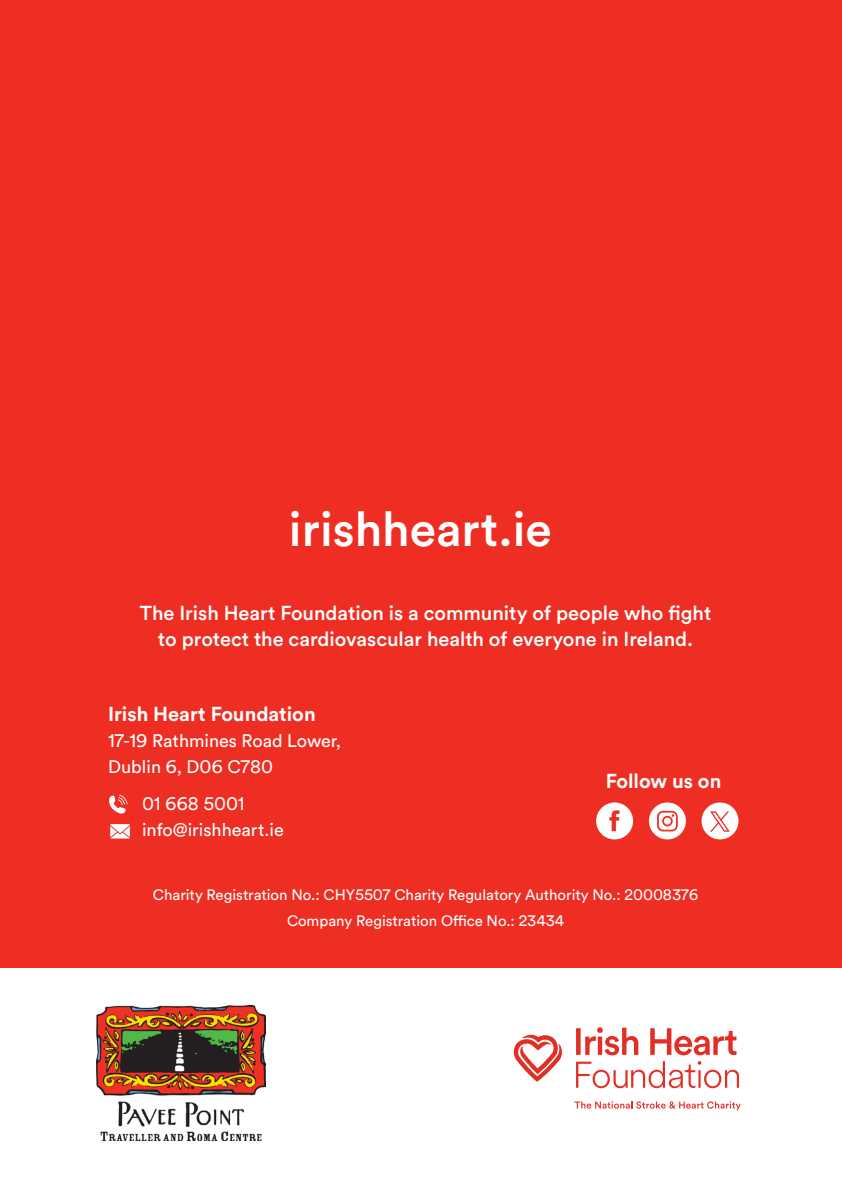
<style>
.page{position:relative;width:842px;height:1191px;background:#fff}
.page>*{position:absolute;margin:0;border:0;box-sizing:border-box;transform-origin:0 0}
.t1{font:500 48px "Circular Air Pro";color:#fff}
.t2{font:500 20px/26px "Circular Air Pro";color:#fff;text-align:center}
.t3{font:700 20px "Circular Air Pro";color:#fff}
.t4{font:18px/26px "Circular Air Pro";color:#fff}
.t5{font:15px/26px "Circular Air Pro";color:#fff;text-align:center}
</style>
<div class="page">
<div style="left:0;top:0;width:842px;height:967px;background:#ee2e22"></div>
<svg style="left:110px;top:824px;width:20px;height:14px"></svg>
<svg style="left:109px;top:794px;width:19px;height:19px"></svg>
<div style="left:701px;top:802px;width:37px;height:37px;background:#fff;border-radius:50%"></div>
<div style="left:596px;top:802px;width:37px;height:37px;background:#fff;border-radius:50%"></div>
<svg style="left:609px;top:810px;width:11px;height:21px"></svg>
<div style="left:649px;top:802px;width:37px;height:37px;background:#fff;border-radius:50%"></div>
<svg style="left:657px;top:811px;width:21px;height:20px"></svg>
<svg style="left:710px;top:811px;width:20px;height:20px"></svg>
<svg style="left:574px;top:1101px;width:167px;height:9px"></svg>
<svg style="left:576px;top:1027px;width:163px;height:61px"></svg>
<svg style="left:514px;top:1034px;width:48px;height:47px"></svg>
<img style="left:96px;top:1005px;width:170px;height:136px">
<p class="t1" style="left:289px;top:496px;width:264px">irishheart.ie</p>
<p class="t2" style="left:140px;top:599px;width:573px">The Irish Heart Foundation is a community of people who fight to protect the cardiovascular health of everyone in Ireland.</p>
<p class="t3" style="left:108px;top:700px;width:209px">Irish Heart Foundation</p>
<p class="t4" style="left:108px;top:727px;width:235px">17-19 Rathmines Road Lower,<br>Dublin 6, D06 C780</p>
<p class="t4" style="left:142px;top:790px;width:143px">01 668 5001 info@irishheart.ie</p>
<p class="t3" style="left:606px;top:767px;width:117px">Follow us on</p>
<p class="t5" style="left:153px;top:881px;width:547px">Charity Registration No.: CHY5507 Charity Regulatory Authority No.: 20008376<br>Company Registration Office No.: 23434</p>
</div>
